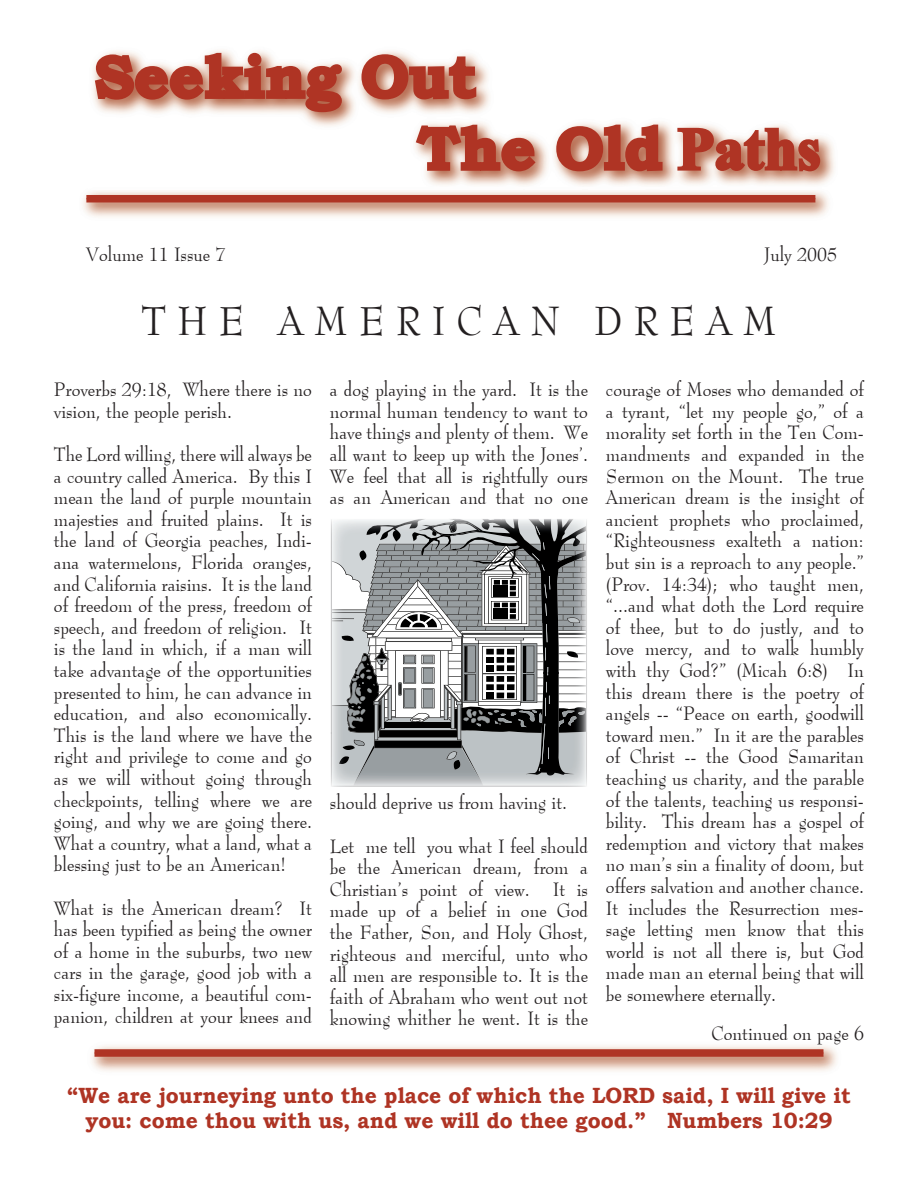
<style>
.page{position:relative;width:918px;height:1188px;background:#fff}
.page>*{position:absolute;margin:0;border:0;box-sizing:border-box;transform-origin:0 0}
.t1{font:700 60px/71.8px "Bookman Old Style";color:#af3424}
.t2{font:39.45px "Top Hat Regular SWFTE";color:#231f20;scale:.95 1}
.t3{font:700 22.05px/25.2px "Bookman Old Style";color:#af3424;text-align:center;scale:.95 1}
.t4{font:18.9px/21.6px "Top Hat Regular SWFTE";color:#231f20;text-align:justify;scale:.95 1}
.s1{font-family:"Times New Roman"}
</style>
<div class="page">
<img style="left:303px;top:51px;width:531px;height:135px">
<svg style="left:93px;top:50px;width:251px;height:64px"></svg>
<svg style="left:360px;top:53px;width:118px;height:49px;background:#cd8e7d"></svg>
<svg style="left:414px;top:122px;width:124px;height:51px"></svg>
<svg style="left:555px;top:122px;width:109px;height:51px;background:#ca8877"></svg>
<svg style="left:676px;top:126px;width:146px;height:47px;background:#cc8a7b"></svg>
<img style="left:83px;top:191px;width:746px;height:26px">
<div style="left:86px;top:195px;width:729px;height:7px;background:#af3424"></div>
<img style="left:91px;top:1045px;width:746px;height:26px">
<img style="left:91px;top:1061px;width:746px;height:1px">
<div style="left:94px;top:1049px;width:729px;height:8px;background:#af3424"></div>
<img style="left:382px;top:520px;width:30px;height:24px">
<img style="left:464px;top:579px;width:21px;height:52px">
<img style="left:470px;top:589px;width:12px;height:1px">
<img style="left:470px;top:601px;width:12px;height:1px">
<svg style="left:477px;top:579px;width:2px;height:10px"></svg>
<svg style="left:477px;top:595px;width:2px;height:6px"></svg>
<svg style="left:477px;top:607px;width:2px;height:20px"></svg>
<img style="left:464px;top:632px;width:21px;height:1px">
<img style="left:464px;top:633px;width:21px;height:2px">
<img style="left:463px;top:638px;width:12px;height:1px">
<img style="left:482px;top:579px;width:3px;height:48px">
<img style="left:484px;top:579px;width:1px;height:45px">
<img style="left:382px;top:637px;width:79px;height:80px">
<img style="left:382px;top:638px;width:79px;height:1px">
<img style="left:382px;top:645px;width:79px;height:1px">
<img style="left:382px;top:630px;width:82px;height:7px">
<svg style="left:382px;top:544px;width:88px;height:86px"></svg>
<img style="left:386px;top:638px;width:66px;height:3px">
<svg style="left:441px;top:711px;width:8px;height:6px"></svg>
<img style="left:390px;top:651px;width:5px;height:4px">
<img style="left:441px;top:651px;width:8px;height:60px">
<img style="left:385px;top:641px;width:67px;height:10px">
<img style="left:395px;top:650px;width:46px;height:67px">
<img style="left:461px;top:632px;width:2px;height:16px">
<img style="left:382px;top:648px;width:8px;height:7px">
<img style="left:462px;top:727px;width:74px;height:6px">
<img style="left:382px;top:717px;width:80px;height:16px">
<img style="left:435px;top:723px;width:16px;height:4px">
<img style="left:382px;top:730px;width:75px;height:3px">
<img style="left:457px;top:727px;width:4px;height:6px">
<img style="left:451px;top:702px;width:4px;height:27px">
<img style="left:444px;top:702px;width:4px;height:18px">
<img style="left:443px;top:685px;width:13px;height:17px">
<img style="left:444px;top:686px;width:12px;height:16px">
<svg style="left:382px;top:655px;width:53px;height:73px"></svg>
<img style="left:462px;top:643px;width:74px;height:5px">
<img style="left:468px;top:646px;width:8px;height:2px">
<img style="left:478px;top:640px;width:43px;height:4px">
<img style="left:475px;top:638px;width:10px;height:2px">
<img style="left:526px;top:646px;width:8px;height:2px">
<img style="left:482px;top:646px;width:35px;height:2px">
<img style="left:454px;top:519px;width:82px;height:60px">
<img style="left:412px;top:519px;width:43px;height:52px">
<img style="left:432px;top:522px;width:48px;height:13px">
<svg style="left:456px;top:648px;width:80px;height:79px"></svg>
<svg style="left:485px;top:542px;width:51px;height:100px"></svg>
<img style="left:331px;top:733px;width:256px;height:54px">
<img style="left:331px;top:519px;width:51px;height:215px">
<img style="left:536px;top:519px;width:51px;height:215px">
<h1 class="t1" style="left:418px;top:40px;width:405px;text-indent:-323px">Seeking Out<br>The Old <span class="s1">Paths</span></h1>
<p class="t4" style="left:86px;top:243px;width:148px">Volume 11 Issue 7</p>
<p class="t4" style="left:764px;top:243px;width:78px">July 2005</p>
<h2 class="t2" style="left:141px;top:295px;width:670px">T H E A M E R I C A N D R E A M</h2>
<p class="t4" style="left:54px;top:378px;width:273px">Proverbs 29:18, Where there is no vision, the people perish.</p>
<p class="t4" style="left:54px;top:443px;width:273px">The Lord willing, there will always be a country called America. By this I mean the land of purple mountain majesties and fruited plains. It is the land of Georgia peaches, Indi&shy;ana watermelons, Florida oranges, and California raisins. It is the land of freedom of the press, freedom of speech, and freedom of religion. It is the land in which, if a man will take advantage of the opportunities presented to him, he can advance in education, and also economically.<br>This is the land where we have the right and privilege to come and go as we will without going through checkpoints, telling where we are going, and why we are going there.<br>What a country, what a land, what a blessing just to be an American!</p>
<p class="t4" style="left:54px;top:896px;width:273px">What is the American dream? It has been typified as being the owner of a home in the suburbs, two new cars in the garage, good job with a six-figure income, a beautiful com&shy;panion, children at your knees and</p>
<p class="t4" style="left:330px;top:378px;width:273px">a dog playing in the yard. It is the normal human tendency to want to have things and plenty of them. We all want to keep up with the Jones’.<br>We feel that all is rightfully ours as an American and that no one</p>
<p class="t4" style="left:330px;top:791px;width:251px">should deprive us from having it.</p>
<p class="t4" style="left:330px;top:835px;width:273px">Let me tell you what I feel should be the American dream, from a Christian’s point of view. It is made up of a belief in one God the Father, Son, and Holy Ghost, righteous and merciful, unto who all men are responsible to. It is the faith of Abraham who went out not knowing whither he went. It is the</p>
<p class="t4" style="left:606px;top:378px;width:273px">courage of Moses who demanded of a tyrant, “let my people go,” of a morality set forth in the Ten Com&shy;mandments and expanded in the Sermon on the Mount. The true American dream is the insight of ancient prophets who proclaimed, “Righteousness exalteth a nation: but sin is a reproach to any people.” (Prov. 14:34); who taught men, “...and what doth the Lord require of thee, but to do justly, and to love mercy, and to walk humbly with thy God?” (Micah 6:8) In this dream there is the poetry of angels -- “Peace on earth, goodwill toward men.” In it are the parables of Christ -- the Good Samaritan teaching us charity, and the parable of the talents, teaching us responsi&shy;bility. This dream has a gospel of redemption and victory that makes no man’s sin a finality of doom, but offers salvation and another chance.<br>It includes the Resurrection mes&shy;sage letting men know that this world is not all there is, but God made man an eternal being that will be somewhere eternally.</p>
<p class="t4" style="left:711px;top:1022px;width:162px">Continued on page 6</p>
<p class="t3" style="left:67px;top:1082px;width:826px">“We are journeying unto the place of which the LORD said, I will give it you: come thou with us, and we will do thee good.” Numbers 10:29</p>
</div>
